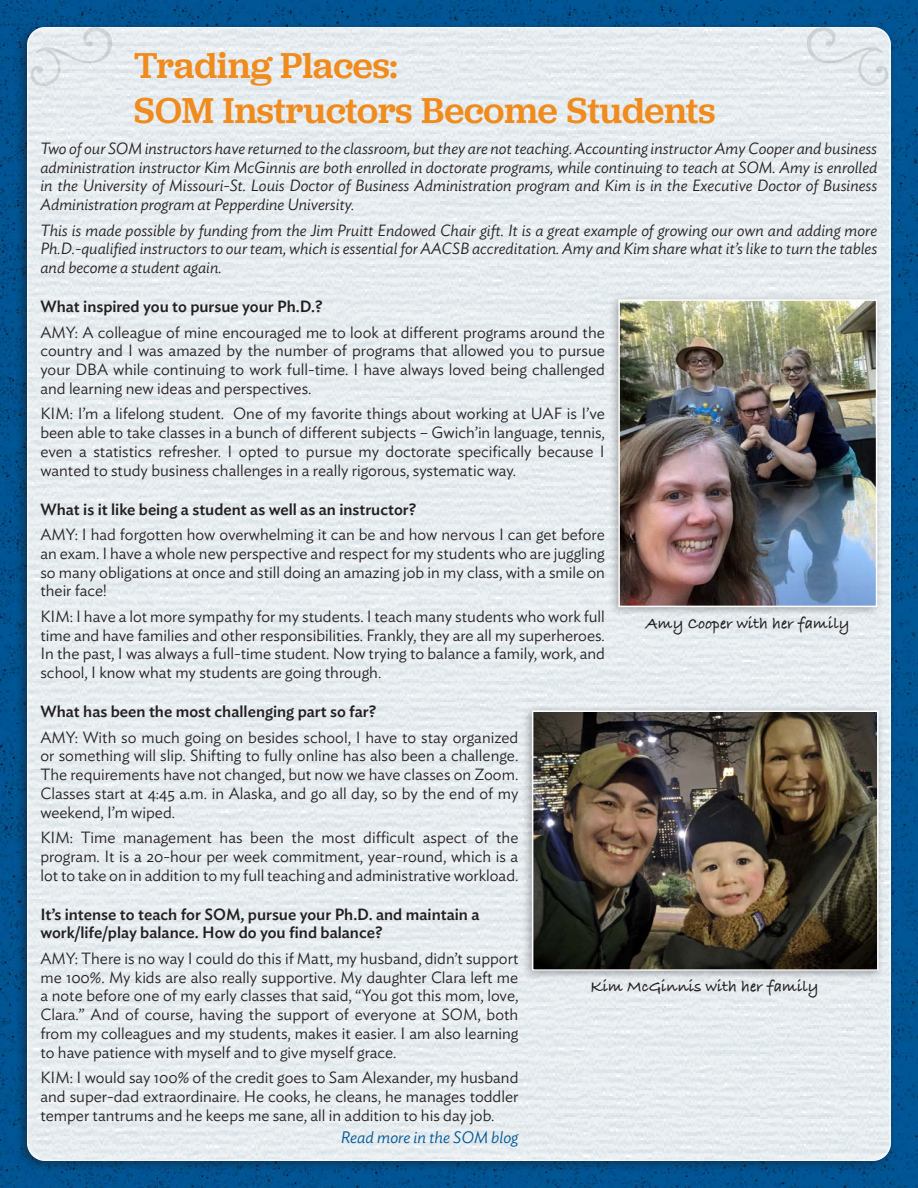
<style>
.page{position:relative;width:918px;height:1188px;background:#fff}
.page>*{position:absolute;margin:0;border:0;box-sizing:border-box;transform-origin:0 0}
.t1{font:500 37.5px "Jubilat";color:#f08b1d}
.t2{font:700 16.5px "Bradley Hand ITCTT";color:#231f20}
.t3{font:italic 300 16.5px "Ideal Sans";color:#005695}
.t4{font:300 16.2px/18.8px "Ideal Sans";color:#231f20;text-align:justify}
.t5{font:italic 300 16.2px/18.8px "Ideal Sans";color:#231f20;text-align:justify}
.t6{font:500 16.2px/18.8px "Ideal Sans";color:#231f20}
</style>
<div class="page">
<img style="left:0;top:0;width:918px;height:1188px">
<div style="left:16px;top:22px;width:880px;height:1150px;background:#231f20;opacity:.35"></div>
<div style="left:28px;top:28px;width:862px;height:1132px;background:#e8eef1;border-radius:18px"></div>
<svg style="left:805px;top:27px;width:83px;height:60px"></svg>
<svg style="left:31px;top:27px;width:83px;height:59px"></svg>
<div style="left:608px;top:293px;width:275px;height:324px;background:#231f20;opacity:.35"></div>
<img style="left:621px;top:302px;width:253px;height:302px">
<div style="left:618px;top:299px;width:259px;height:308px;border:2px solid #fff"></div>
<div style="left:522px;top:704px;width:362px;height:277px;background:#231f20;opacity:.35"></div>
<img style="left:535px;top:713px;width:341px;height:255px">
<div style="left:532px;top:710px;width:347px;height:261px;border:2px solid #fff"></div>
<p class="t1" style="left:134px;top:41px;width:266px">Trading Places:</p>
<p class="t1" style="left:134px;top:86px;width:583px">SOM Instructors Become Students</p>
<p class="t5" style="left:40px;top:137px;width:839px">Two of our SOM instructors have returned to the classroom, but they are not teaching. Accounting instructor Amy Cooper and business administration instructor Kim McGinnis are both enrolled in doctorate programs, while continuing to teach at SOM. Amy is enrolled in the University of Missouri-St. Louis Doctor of Business Administration program and Kim is in the Executive Doctor of Business Administration program at Pepperdine University.</p>
<p class="t5" style="left:40px;top:219px;width:838px">This is made possible by funding from the Jim Pruitt Endowed Chair gift. It is a great example of growing our own and adding more Ph.D.-qualified instructors to our team, which is essential for AACSB accreditation. Amy and Kim share what it’s like to turn the tables and become a student again.</p>
<p class="t6" style="left:40px;top:296px;width:284px">What inspired you to pursue your Ph.D.?</p>
<p class="t4" style="left:40px;top:321px;width:566px">AMY: A colleague of mine encouraged me to look at different programs around the country and I was amazed by the number of programs that allowed you to pursue your DBA while continuing to work full-time. I have always loved being challenged and learning new ideas and perspectives.</p>
<p class="t4" style="left:40px;top:403px;width:566px">KIM: I’m a lifelong student. One of my favorite things about working at UAF is I’ve been able to take classes in a bunch of different subjects – Gwich’in language, tennis, even a statistics refresher. I opted to pursue my doctorate specifically because I wanted to study business challenges in a really rigorous, systematic way.</p>
<p class="t6" style="left:40px;top:498px;width:377px">What is it like being a student as well as an instructor?</p>
<p class="t4" style="left:40px;top:524px;width:566px">AMY: I had forgotten how overwhelming it can be and how nervous I can get before an exam. I have a whole new perspective and respect for my students who are juggling so many obligations at once and still doing an amazing job in my class, with a smile on their face!</p>
<p class="t4" style="left:40px;top:605px;width:566px">KIM: I have a lot more sympathy for my students. I teach many students who work full time and have families and other responsibilities. Frankly, they are all my superheroes.<br>In the past, I was always a full-time student. Now trying to balance a family, work, and school, I know what my students are going through.</p>
<p class="t6" style="left:40px;top:701px;width:337px">What has been the most challenging part so far?</p>
<p class="t4" style="left:40px;top:726px;width:480px">AMY: With so much going on besides school, I have to stay organized or something will slip. Shifting to fully online has also been a challenge.<br>The requirements have not changed, but now we have classes on Zoom.<br>Classes start at 4:45 a.m. in Alaska, and go all day, so by the end of my weekend, I’m wiped.</p>
<p class="t4" style="left:40px;top:827px;width:480px">KIM: Time management has been the most difficult aspect of the program. It is a 20-hour per week commitment, year-round, which is a lot to take on in addition to my full teaching and administrative workload.</p>
<p class="t6" style="left:40px;top:903px;width:441px">It’s intense to teach for SOM, pursue your Ph.D. and maintain a work/life/play balance. How do you find balance?</p>
<p class="t4" style="left:40px;top:947px;width:480px">AMY: There is no way I could do this if Matt, my husband, didn’t support me 100%. My kids are also really supportive. My daughter Clara left me a note before one of my early classes that said, “You got this mom, love, Clara.” And of course, having the support of everyone at SOM, both from my colleagues and my students, makes it easier. I am also learning to have patience with myself and to give myself grace.</p>
<p class="t4" style="left:40px;top:1067px;width:480px">KIM: I would say 100% of the credit goes to Sam Alexander, my husband and super-dad extraordinaire. He cooks, he cleans, he manages toddler temper tantrums and he keeps me sane, all in addition to his day job.</p>
<p class="t2" style="left:646px;top:611px;width:206px">Amy Cooper with her family</p>
<p class="t2" style="left:590px;top:974px;width:230px">Kim McGinnis with her family</p>
<p class="t3" style="left:341px;top:1125px;width:179px">Read more in the SOM blog</p>
</div>
